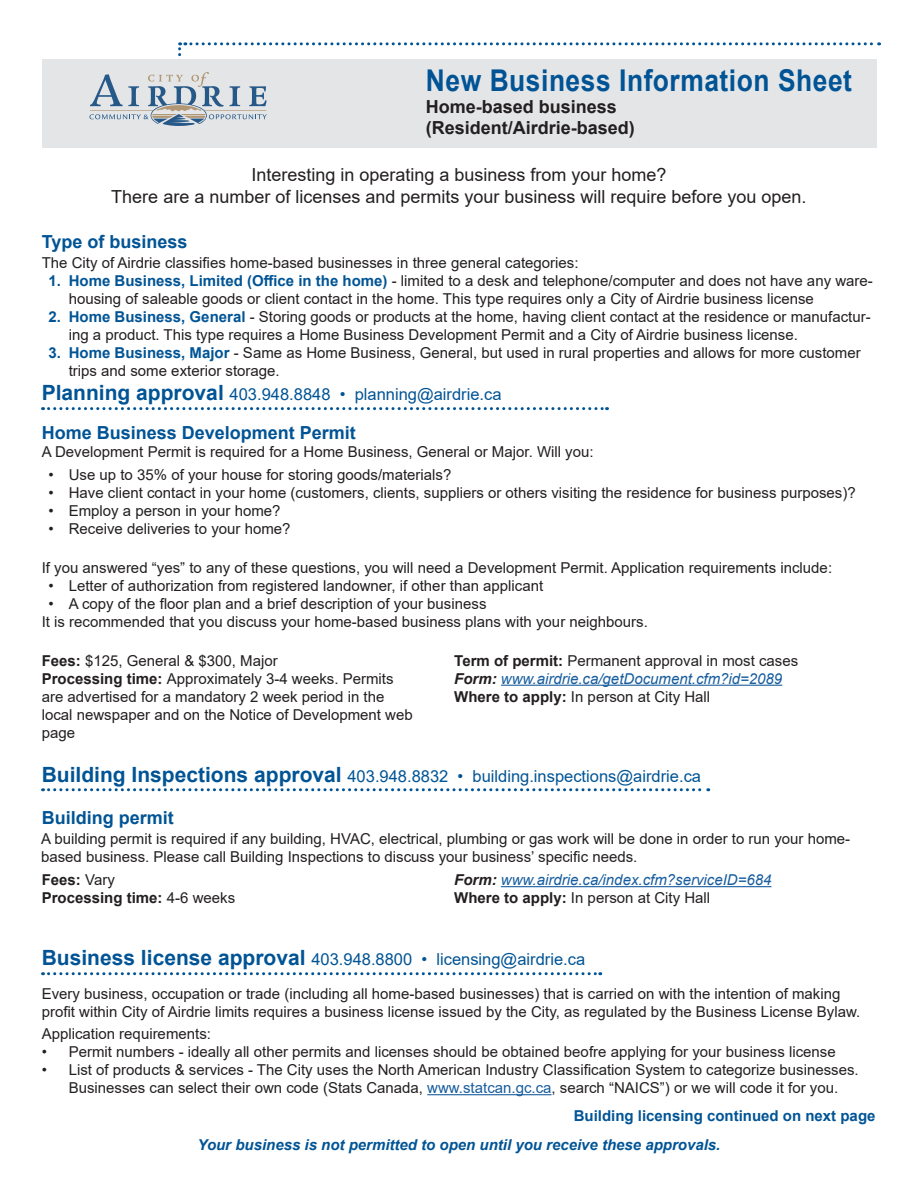
<style>
.page{position:relative;width:918px;height:1188px;background:#fff}
.page>*{position:absolute;margin:0;border:0;box-sizing:border-box;transform-origin:0 0}
.t1{font:700 30px "Arial";letter-spacing:.02em;color:#005495;scale:.88 1}
.t2{font:18px "Arial";color:#231f20}
.t3{font:700 18px "Arial";color:#005495}
.t4{font:700 18px "Arial";color:#231f20}
.t5{font:16.5px "Arial";color:#005495}
.t6{font:15px/18px "Arial";color:#231f20}
.t7{font:italic 15px "Arial";color:#175d9e}
.t8{font:italic 700 15px "Arial";color:#005495}
.t9{font:700 15px "Arial";color:#005495}
.t10{font:700 15px "Arial";color:#231f20}
.s1{font-weight:700;color:#005495}
.s2{font-weight:700;font-size:21px}
.s3{font-weight:700}
.s4{font-weight:700;color:#231f20}
.s5{font-weight:400}
.s6{color:#175d9e}
</style>
<div class="page">
<div style="left:42px;top:59px;width:834px;height:89px;background:#e4e5e7"></div>
<svg style="left:89px;top:42px;width:791px;height:84px"></svg>
<svg style="left:43px;top:407px;width:565px;height:3px"></svg>
<hr style="left:501px;top:685px;width:281px;height:1px;background:#175d9e">
<hr style="left:501px;top:886px;width:270px;height:1px;background:#175d9e">
<svg style="left:43px;top:788px;width:666px;height:3px"></svg>
<svg style="left:43px;top:972px;width:558px;height:3px"></svg>
<hr style="left:427px;top:1094px;width:125px;height:1px;background:#175d9e">
<p class="t1" style="left:426px;top:59px;width:486px">New Business Information Sheet</p>
<p class="t4" style="left:426px;top:94px;width:193px">Home-based business</p>
<p class="t4" style="left:426px;top:115px;width:211px">(Resident/Airdrie-based)</p>
<p class="t2" style="left:251px;top:163px;width:417px">Interesting in operating a business from your home?</p>
<p class="t2" style="left:111px;top:184px;width:697px">There are a number of licenses and permits your business will require before you open.</p>
<p class="t3" style="left:42px;top:229px;width:147px">Type of business</p>
<p class="t6" style="left:42px;top:253px;width:538px">The City of Airdrie classifies home-based businesses in three general categories:</p>
<p class="t6" style="left:69px;top:271px;width:806px;text-indent:-20px"><span class="s1">1. Home Business, Limited (Office in the home)</span> - limited to a desk and telephone/computer and does not have any ware&shy;housing of saleable goods or client contact in the home. This type requires only a City of Airdrie business license</p>
<p class="t6" style="left:69px;top:307px;width:804px;text-indent:-20px"><span class="s1">2. Home Business, General</span> - Storing goods or products at the home, having client contact at the residence or manufactur&shy;ing a product. This type requires a Home Business Development Permit and a City of Airdrie business license.</p>
<p class="t6" style="left:69px;top:343px;width:793px;text-indent:-20px"><span class="s1">3. Home Business, Major</span> - Same as Home Business, General, but used in rural properties and allows for more customer trips and some exterior storage.</p>
<p class="t5" style="left:42px;top:383px;width:461px"><span class="s2">Planning approval</span> 403.948.8848 • planning@airdrie.ca</p>
<p class="t3" style="left:42px;top:420px;width:316px">Home Business Development Permit</p>
<p class="t6" style="left:42px;top:442px;width:553px">A Development Permit is required for a Home Business, General or Major. Will you:</p>
<p class="t6" style="left:49px;top:466px;width:404px">• Use up to 35% of your house for storing goods/materials?</p>
<p class="t6" style="left:49px;top:484px;width:809px">• Have client contact in your home (customers, clients, suppliers or others visiting the residence for business purposes)?</p>
<p class="t6" style="left:49px;top:502px;width:234px">• Employ a person in your home?</p>
<p class="t6" style="left:49px;top:520px;width:243px">• Receive deliveries to your home?</p>
<p class="t6" style="left:42px;top:559px;width:792px">If you answered “yes” to any of these questions, you will need a Development Permit. Application requirements include:</p>
<p class="t6" style="left:49px;top:577px;width:496px">• Letter of authorization from registered landowner, if other than applicant</p>
<p class="t6" style="left:49px;top:595px;width:439px">• A copy of the floor plan and a brief description of your business</p>
<p class="t6" style="left:42px;top:613px;width:608px">It is recommended that you discuss your home-based business plans with your neighbours.</p>
<p class="t6" style="left:42px;top:651px;width:237px"><span class="s3">Fees:</span> $125, General &amp; $300, Major</p>
<p class="t6" style="left:42px;top:669px;width:373px"><span class="s3">Processing time:</span> Approximately 3-4 weeks. Permits are advertised for a mandatory 2 week period in the local newspaper and on the Notice of Development web page</p>
<p class="t6" style="left:454px;top:651px;width:345px"><span class="s3">Term of permit:</span> Permanent approval in most cases</p>
<p class="t7" style="left:454px;top:669px;width:330px"><span class="s4">Form:</span> www.airdrie.ca/getDocument.cfm?id=2089</p>
<p class="t6" style="left:454px;top:687px;width:257px"><span class="s3">Where to apply:</span> In person at City Hall</p>
<p class="t5" style="left:42px;top:765px;width:661px"><span class="s2">Building Inspections approval</span> 403.948.8832 • building.inspections@airdrie.ca</p>
<p class="t3" style="left:42px;top:805px;width:134px">Building permit</p>
<p class="t6" style="left:41px;top:829px;width:811px">A building permit is required if any building, HVAC, electrical, plumbing or gas work will be done in order to run your home&shy;based business. Please call Building Inspections to discuss your business’ specific needs.</p>
<p class="t10" style="left:42px;top:869px;width:75px">Fees: <span class="s5">Vary</span></p>
<p class="t10" style="left:42px;top:887px;width:195px">Processing time: <span class="s5">4-6 weeks</span></p>
<p class="t7" style="left:454px;top:870px;width:319px"><span class="s4">Form:</span> www.airdrie.ca/index.cfm?serviceID=684</p>
<p class="t6" style="left:454px;top:889px;width:257px"><span class="s3">Where to apply:</span> In person at City Hall</p>
<p class="t5" style="left:42px;top:948px;width:545px"><span class="s2">Business license approval</span> 403.948.8800 • licensing@airdrie.ca</p>
<p class="t6" style="left:42px;top:985px;width:820px">Every business, occupation or trade (including all home-based businesses) that is carried on with the intention of making profit within City of Airdrie limits requires a business license issued by the City, as regulated by the Business License Bylaw.</p>
<p class="t6" style="left:42px;top:1025px;width:171px">Application requirements:</p>
<p class="t6" style="left:42px;top:1043px;width:795px">• Permit numbers - ideally all other permits and licenses should be obtained beofre applying for your business license</p>
<p class="t6" style="left:42px;top:1061px;width:819px;text-align:center">• List of products &amp; services - The City uses the North American Industry Classification System to categorize businesses.<br>Businesses can select their own code (Stats Canada, <span class="s6">www.statcan.gc.ca</span>, search “NAICS”) or we will code it for you.</p>
<p class="t9" style="left:574px;top:1105px;width:303px">Building licensing continued on next page</p>
<p class="t8" style="left:198px;top:1135px;width:524px">Your business is not permitted to open until you receive these approvals.</p>
</div>
